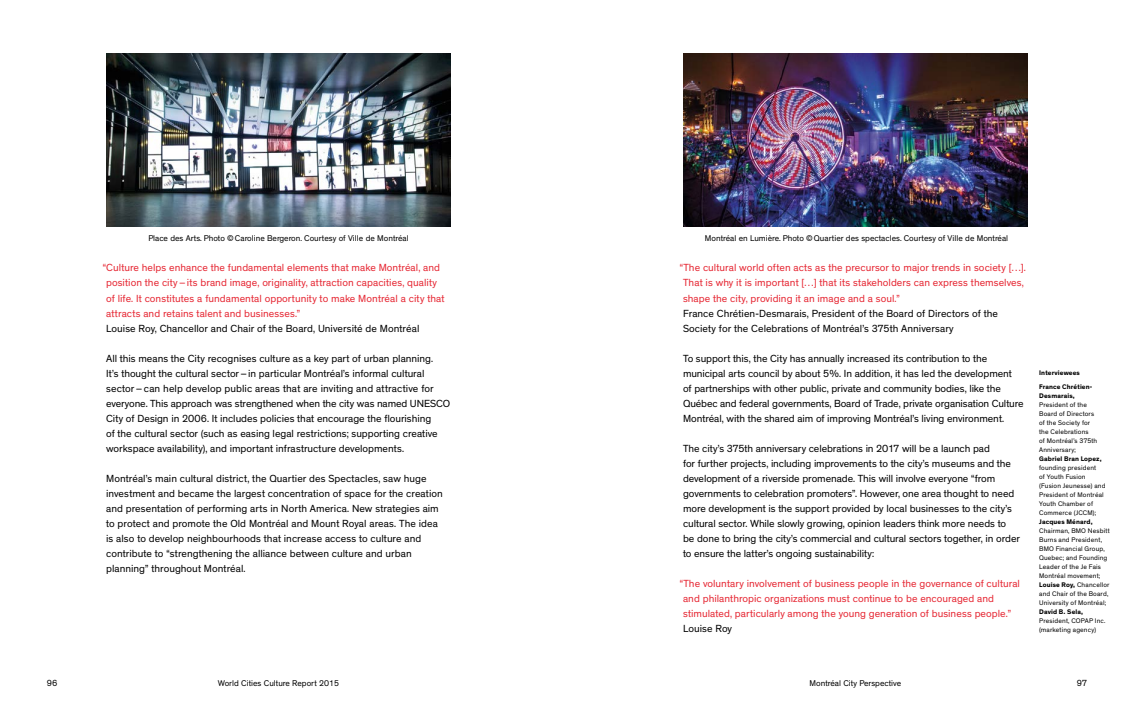
<style>
.page{position:relative;width:1134px;height:709px;background:#fff}
.page>*{position:absolute;margin:0;border:0;box-sizing:border-box;transform-origin:0 0}
.t1{font:10.5px/15px "Theinhardt";letter-spacing:-.005em;color:#000}
.t2{font:10.5px/15px "Theinhardt";color:#e62733}
.t3{font:9px "Theinhardt";color:#000}
.t4{font:8.5px "Theinhardt";color:#000}
.t5{font:6.8px/9px "Theinhardt";letter-spacing:.02em;color:#000}
.t6{font:700 6.8px/13.5px "Theinhardt";letter-spacing:.02em;color:#000}
.s1{font-weight:700}
</style>
<div class="page">
<img style="left:106px;top:54px;width:345px;height:172px">
<img style="left:683px;top:54px;width:345px;height:172px">
<p class="t4" style="left:148px;top:234px;width:262px">Place des Arts. Photo ©Caroline Bergeron. Courtesy of Ville de Montréal</p>
<p class="t2" style="left:106px;top:261px;width:340px;text-indent:-3px">“Culture helps enhance the fundamental elements that make Montréal, and position the city–its brand image, originality, attraction capacities, quality of life. It constitutes a fundamental opportunity to make Montréal a city that attracts and retains talent and businesses.”</p>
<p class="t1" style="left:106px;top:321px;width:315px">Louise Roy, Chancellor and Chair of the Board, Université de Montréal</p>
<p class="t1" style="left:106px;top:351px;width:346px">All this means the City recognises culture as a key part of urban planning.<br>It’s thought the cultural sector–in particular Montréal’s informal cultural sector–can help develop public areas that are inviting and attractive for everyone. This approach was strengthened when the city was named UNESCO City of Design in 2006. It includes policies that encourage the flourishing<br>of the cultural sector (such as easing legal restrictions; supporting creative workspace availability), and important infrastructure developments.</p>
<p class="t1" style="left:106px;top:471px;width:338px">Montréal’s main cultural district, the Quartier des Spectacles, saw huge investment and became the largest concentration of space for the creation and presentation of performing arts in North America. New strategies aim to protect and promote the Old Montréal and Mount Royal areas. The idea is also to develop neighbourhoods that increase access to culture and contribute to “strengthening the alliance between culture and urban planning” throughout Montréal.</p>
<p class="t4" style="left:705px;top:234px;width:305px">Montréal en Lumière. Photo ©Quartier des spectacles. Courtesy of Ville de Montréal</p>
<p class="t2" style="left:683px;top:261px;width:344px;text-indent:-3px">“The cultural world often acts as the precursor to major trends in society […].<br>That is why it is important […] that its stakeholders can express themselves, shape the city, providing it an image and a soul.”</p>
<p class="t1" style="left:683px;top:306px;width:316px">France Chrétien-Desmarais, President of the Board of Directors of the<br>Society for the Celebrations of Montréal’s 375th Anniversary</p>
<p class="t1" style="left:683px;top:351px;width:342px">To support this, the City has annually increased its contribution to the municipal arts council by about 5%. In addition, it has led the development<br>of partnerships with other public, private and community bodies, like the Québec and federal governments, Board of Trade, private organisation Culture Montréal, with the shared aim of improving Montréal’s living environment.</p>
<p class="t1" style="left:683px;top:441px;width:338px">The city’s 375th anniversary celebrations in 2017 will be a launch pad<br>for further projects, including improvements to the city’s museums and the development of a riverside promenade. This will involve everyone “from governments to celebration promoters”. However, one area thought to need more development is the support provided by local businesses to the city’s cultural sector. While slowly growing, opinion leaders think more needs to be done to bring the city’s commercial and cultural sectors together, in order to ensure the latter’s ongoing sustainability:</p>
<p class="t2" style="left:683px;top:576px;width:338px;text-indent:-3px">“The voluntary involvement of business people in the governance of cultural and philanthropic organizations must continue to be encouraged and stimulated, particularly among the young generation of business people.”</p>
<p class="t1" style="left:683px;top:621px;width:51px">Louise Roy</p>
<p class="t6" style="left:1039px;top:366px;width:55px">Interviewees<br>France Chrétien-</p>
<p class="t6" style="left:1039px;top:388px;width:37px">Desmarais,</p>
<p class="t5" style="left:1039px;top:400px;width:60px">President of the<br>Board of Directors of the Society for the Celebrations<br>of Montréal’s 375th<br>Anniversary;</p>
<p class="t6" style="left:1039px;top:451px;width:64px">Gabriel Bran Lopez,</p>
<p class="t5" style="left:1039px;top:463px;width:68px">founding president<br>of Youth Fusion (Fusion Jeunesse) and<br>President of Montréal<br>Youth Chamber of<br>Commerce (JCCM);</p>
<p class="t6" style="left:1039px;top:514px;width:55px">Jacques Ménard,</p>
<p class="t5" style="left:1039px;top:526px;width:72px">Chairman, BMO Nesbitt<br>Burns and President,<br>BMO Financial Group,<br>Quebec; and Founding<br>Leader of the Je Fais<br>Montréal movement;<br><span class="s1">Louise Roy,</span> Chancellor and Chair of the Board,<br>University of Montréal;</p>
<p class="t6" style="left:1039px;top:605px;width:46px">David B. Sela,</p>
<p class="t5" style="left:1039px;top:616px;width:68px">President, COPAP Inc. (marketing agency)</p>
<p class="t3" style="left:47px;top:678px;width:12px">96</p>
<p class="t4" style="left:218px;top:678px;width:123px">World Cities Culture Report 2015</p>
<p class="t3" style="left:1077px;top:678px;width:12px">97</p>
<p class="t4" style="left:809px;top:678px;width:93px">Montréal City Perspective</p>
</div>
